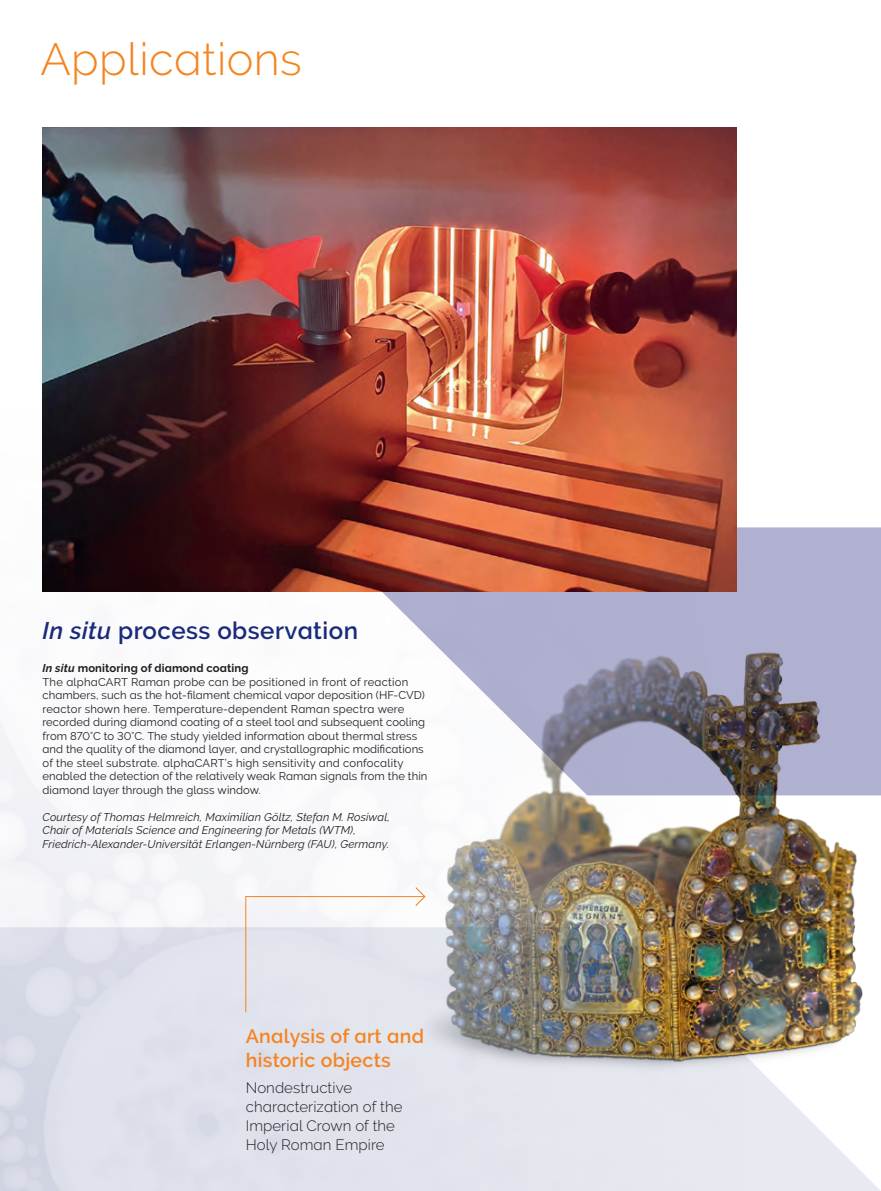
<style>
.page{position:relative;width:881px;height:1191px;background:#fff}
.page>*{position:absolute;margin:0;border:0;box-sizing:border-box;transform-origin:0 0}
.t1{font:45px "Oxford Raleway Light";letter-spacing:.01em;color:#f58420}
.t2{font:700 24px "Oxford Raleway Semi";letter-spacing:.02em;color:#1a2a7a}
.t3{font:700 19.5px/24px "Oxford Raleway Semi";letter-spacing:.015em;color:#f58420}
.t4{font:15px/18.8px "Oxford Raleway Light";letter-spacing:.005em;color:#231f20}
.t5{font:11.25px/13.5px "Oxford Raleway Regular";letter-spacing:.005em;color:#231f20}
.t6{font:11.25px/13.5px "Oxford Raleway Italic";letter-spacing:.01em;color:#231f20}
.t7{font:11.25px "Oxford Raleway Bold";letter-spacing:.01em;color:#231f20}
.s1{font-style:italic}
</style>
<div class="page">
<img style="left:0;top:340px;width:880px;height:851px">
<img style="left:324px;top:631px;width:556px;height:460px">
<svg style="left:245px;top:886px;width:181px;height:127px"></svg>
<img style="left:43px;top:128px;width:693px;height:463px">
<h1 class="t1" style="left:40px;top:33px;width:263px">Applications</h1>
<h2 class="t2" style="left:43px;top:617px;width:317px"><span class="s1">In situ</span> process observation</h2>
<p class="t7" style="left:43px;top:661px;width:207px"><span class="s1">In situ</span> monitoring of diamond coating</p>
<p class="t5" style="left:43px;top:675px;width:386px">The alphaCART Raman probe can be positioned in front of reaction chambers, such as the hot-filament chemical vapor deposition (HF-CVD) reactor shown here. Temperature-dependent Raman spectra were recorded during diamond coating of a steel tool and subsequent cooling from 870°C to 30°C. The study yielded information about thermal stress and the quality of the diamond layer, and crystallographic modifications of the steel substrate. alphaCART’s high sensitivity and confocality enabled the detection of the relatively weak Raman signals from the thin diamond layer through the glass window.</p>
<p class="t6" style="left:43px;top:810px;width:349px">Courtesy of Thomas Helmreich, Maximilian Göltz, Stefan M. Rosiwal,<br>Chair of Materials Science and Engineering for Metals (WTM),<br>Friedrich-Alexander-Universität Erlangen-Nürnberg (FAU), Germany.</p>
<h3 class="t3" style="left:246px;top:1024px;width:180px">Analysis of art and historic objects</h3>
<h3 class="t4" style="left:246px;top:1078px;width:158px">Nondestructive characterization of the<br>Imperial Crown of the<br>Holy Roman Empire</h3>
</div>
